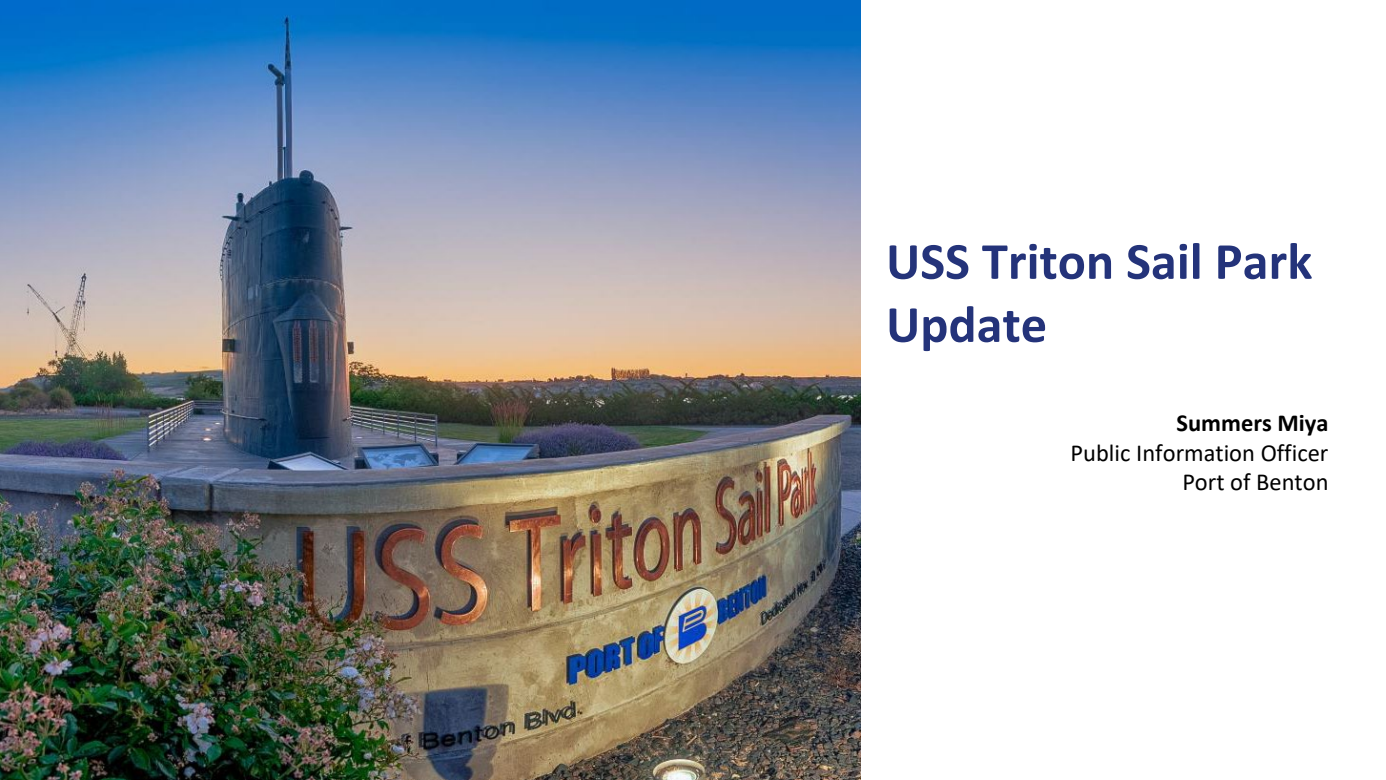
<style>
.page{position:relative;width:1386px;height:780px;background:#fff}
.page>*{position:absolute;margin:0;border:0;box-sizing:border-box;transform-origin:0 0}
.t1{font:700 52.5px/63px "Calibri";color:#24337a}
.t2{font:24.5px/29.4px "Calibri";color:#000;text-align:right}
.t3{font:700 24.5px "Calibri";color:#000}
</style>
<div class="page">
<img style="left:0;top:0;width:860px;height:778px">
<p class="t1" style="left:886px;top:229px;width:428px">USS Triton Sail Park<br>Update</p>
<p class="t3" style="left:1176px;top:405px;width:153px">Summers Miya</p>
<p class="t2" style="left:1070px;top:437px;width:259px">Public Information Officer<br>Port of Benton</p>
</div>
